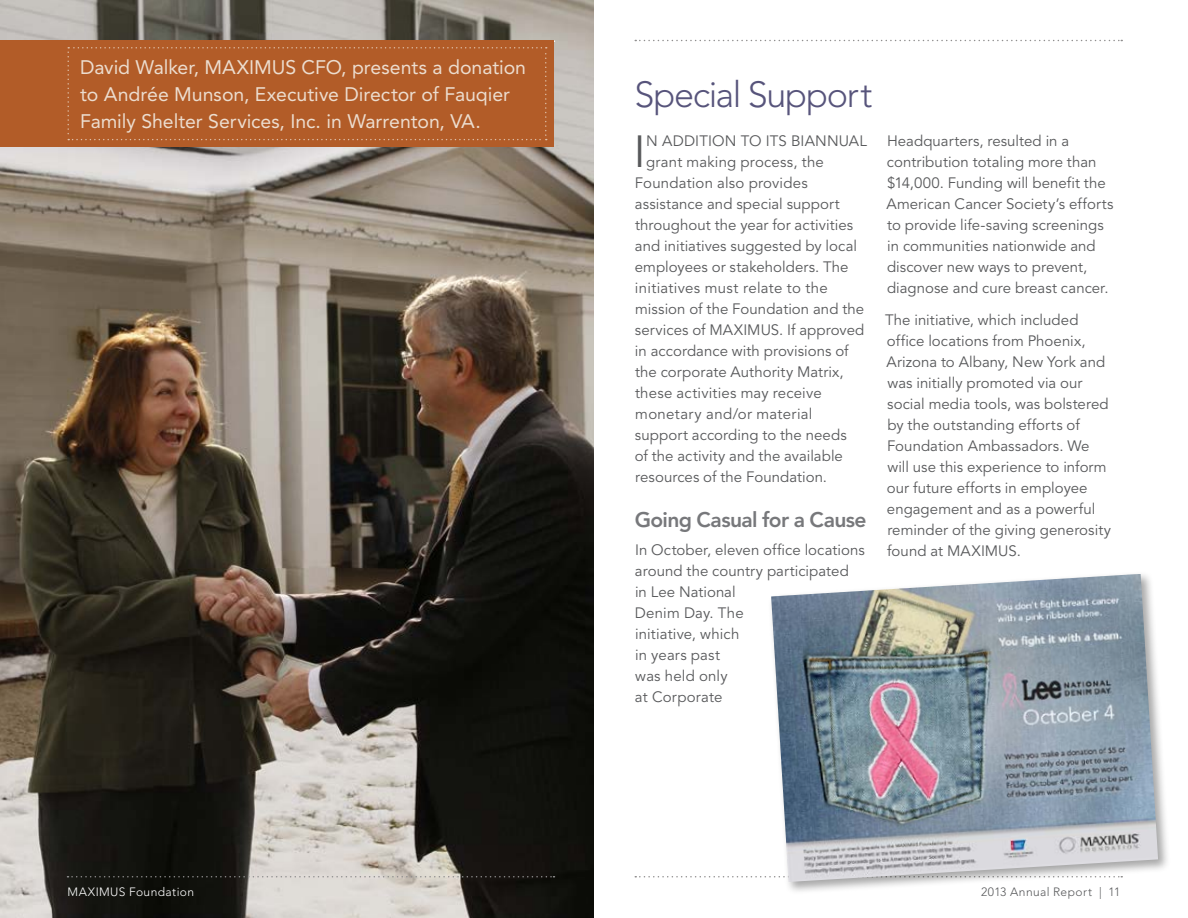
<style>
.page{position:relative;width:1188px;height:918px;background:#fff}
.page>*{position:absolute;margin:0;border:0;box-sizing:border-box;transform-origin:0 0}
.t1{font:44.7px "Avenir LT Pro";color:#58595b}
.t2{font:300 36px "Avenir LT Pro";letter-spacing:-.035em;color:#57547b}
.t3{font:800 21px "Avenir LT Pro";letter-spacing:-.03em;color:#77787b}
.t4{font:19.5px/27px "Avenir LT Pro";color:#ecddcf}
.t5{font:15px/21px "Avenir LT Pro";letter-spacing:.005em;color:#58595b}
.t6{font:300 12px "Avenir LT Pro";letter-spacing:.035em;color:#58595b}
.t7{font:300 12px "Avenir LT Pro";letter-spacing:.035em;color:#fff}
</style>
<div class="page">
<svg style="left:635px;top:40px;width:487px;height:1px"></svg>
<svg style="left:635px;top:876px;width:131px;height:2px"></svg>
<img style="left:0;top:0;width:594px;height:918px">
<svg style="left:68px;top:876px;width:487px;height:2px"></svg>
<div style="left:0;top:40px;width:554px;height:107px;background:#b25c28"></div>
<svg style="left:68px;top:40px;width:487px;height:100px"></svg>
<div style="left:768px;top:571px;width:402px;height:323px;background:#000;opacity:.35"></div>
<img style="left:771px;top:574px;width:387px;height:308px">
<h3 class="t4" style="left:80px;top:54px;width:447px">David Walker, MAXIMUS CFO, presents a donation to Andrée Munson, Executive Director of Fauqier<br>Family Shelter Services, Inc. in Warrenton, VA.</h3>
<p class="t7" style="left:68px;top:884px;width:128px">MAXIMUS Foundation</p>
<h2 class="t2" style="left:634px;top:73px;width:239px">Special Support</h2>
<h1 class="t1" style="left:634px;top:125px;width:13px">I</h1>
<p class="t5" style="left:646px;top:131px;width:222px">N ADDITION TO ITS BIANNUAL</p>
<p class="t5" style="left:646px;top:152px;width:179px">grant making process, the</p>
<p class="t5" style="left:635px;top:173px;width:174px">Foundation also provides</p>
<p class="t5" style="left:635px;top:194px;width:206px">assistance and special support</p>
<p class="t5" style="left:635px;top:215px;width:220px">throughout the year for activities</p>
<p class="t5" style="left:635px;top:236px;width:224px">and initiatives suggested by local</p>
<p class="t5" style="left:635px;top:257px;width:215px">employees or stakeholders. The</p>
<p class="t5" style="left:635px;top:278px;width:194px">initiatives must relate to the</p>
<p class="t5" style="left:635px;top:299px;width:230px">mission of the Foundation and the</p>
<p class="t5" style="left:635px;top:320px;width:231px">services of MAXIMUS. If approved</p>
<p class="t5" style="left:635px;top:341px;width:215px">in accordance with provisions of</p>
<p class="t5" style="left:635px;top:362px;width:210px">the corporate Authority Matrix,</p>
<p class="t5" style="left:635px;top:383px;width:188px">these activities may receive</p>
<p class="t5" style="left:635px;top:404px;width:179px">monetary and/or material</p>
<p class="t5" style="left:635px;top:425px;width:213px">support according to the needs</p>
<p class="t5" style="left:635px;top:446px;width:210px">of the activity and the available</p>
<p class="t5" style="left:635px;top:467px;width:193px">resources of the Foundation.</p>
<h3 class="t3" style="left:635px;top:508px;width:233px">Going Casual for a Cause</h3>
<p class="t5" style="left:635px;top:540px;width:231px">In October, eleven office locations around the country participated<br>in Lee National<br>Denim Day. The<br>initiative, which<br>in years past<br>was held only<br>at Corporate</p>
<p class="t5" style="left:887px;top:131px;width:228px">Headquarters, resulted in a contribution totaling more than $14,000. Funding will benefit the<br>American Cancer Society’s efforts to provide life-saving screenings in communities nationwide and discover new ways to prevent, diagnose and cure breast cancer.</p>
<p class="t5" style="left:885px;top:309px;width:227px">The initiative, which included office locations from Phoenix,<br>Arizona to Albany, New York and was initially promoted via our social media tools, was bolstered by the outstanding efforts of<br>Foundation Ambassadors. We will use this experience to inform our future efforts in employee engagement and as a powerful reminder of the giving generosity found at MAXIMUS.</p>
<p class="t6" style="left:981px;top:884px;width:141px">2013 Annual Report | 11</p>
</div>
